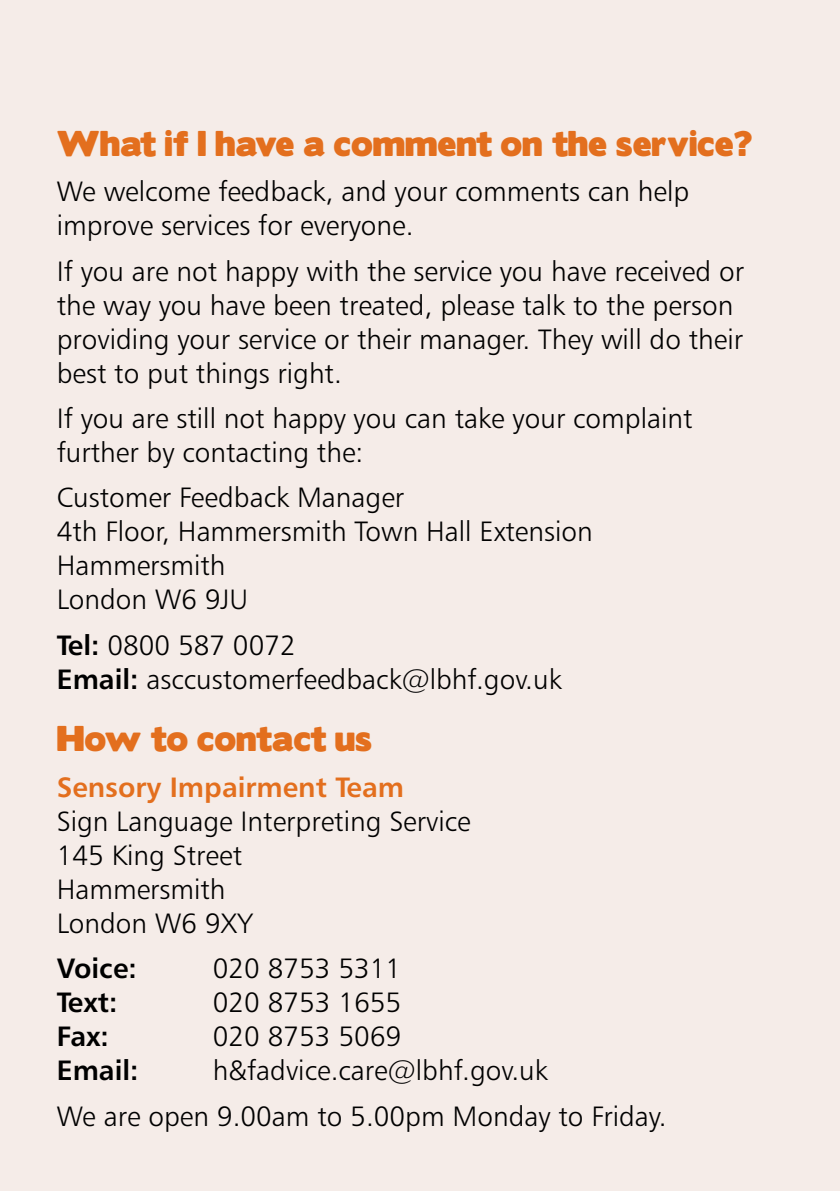
<style>
.page{position:relative;width:840px;height:1191px;background:#fff}
.page>*{position:absolute;margin:0;border:0;box-sizing:border-box;transform-origin:0 0}
.t1{font:32px "Boris Black Bloxx";color:#e36f1e}
.t2{font:28px/34px "Humanist 777 BT Light B";color:#000}
.t3{font:28px "Humanist 777 BT Bold B";color:#e36f1e}
.t4{font:28px "Humanist 777 BT Bold B";color:#000}
.s1{font-family:"Humanist 777 BT Bold B"}
</style>
<div class="page">
<div style="left:0;top:0;width:839px;height:1191px;background:#f5ece8"></div>
<p class="t1" style="left:57px;top:119px;width:696px">What if I have a comment on the service?</p>
<p class="t2" style="left:57px;top:174px;width:633px">We welcome feedback, and your comments can help improve services for everyone.</p>
<p class="t2" style="left:57px;top:253px;width:688px">If you are not happy with the service you have received or the way you have been treated, please talk to the person providing your service or their manager. They will do their best to put things right.</p>
<p class="t2" style="left:57px;top:401px;width:637px">If you are still not happy you can take your complaint further by contacting the:</p>
<p class="t2" style="left:57px;top:480px;width:537px">Customer Feedback Manager<br>4th Floor, Hammersmith Town Hall Extension<br>Hammersmith<br>London W6 9JU</p>
<p class="t2" style="left:57px;top:627px;width:506px"><span class="s1">Tel:</span> 0800 587 0072<br><span class="s1">Email:</span> asccustomerfeedback@lbhf.gov.uk</p>
<p class="t1" style="left:57px;top:714px;width:317px">How to contact us</p>
<p class="t3" style="left:57px;top:769px;width:348px">Sensory Impairment Team</p>
<p class="t2" style="left:57px;top:803px;width:415px">Sign Language Interpreting Service<br>145 King Street<br>Hammersmith<br>London W6 9XY</p>
<p class="t4" style="left:57px;top:950px;width:81px">Voice:</p>
<p class="t2" style="left:213px;top:951px;width:190px">020 8753 5311</p>
<p class="t4" style="left:57px;top:984px;width:62px">Text:</p>
<p class="t2" style="left:213px;top:985px;width:190px">020 8753 1655</p>
<p class="t4" style="left:57px;top:1018px;width:54px">Fax:</p>
<p class="t2" style="left:213px;top:1019px;width:190px">020 8753 5069</p>
<p class="t4" style="left:57px;top:1052px;width:83px">Email:</p>
<p class="t2" style="left:57px;top:1047px;width:611px;line-height:45.4px;text-indent:156px">h&amp;fadvice.care@lbhf.gov.uk<br>We are open 9.00am to 5.00pm Monday to Friday.</p>
</div>
